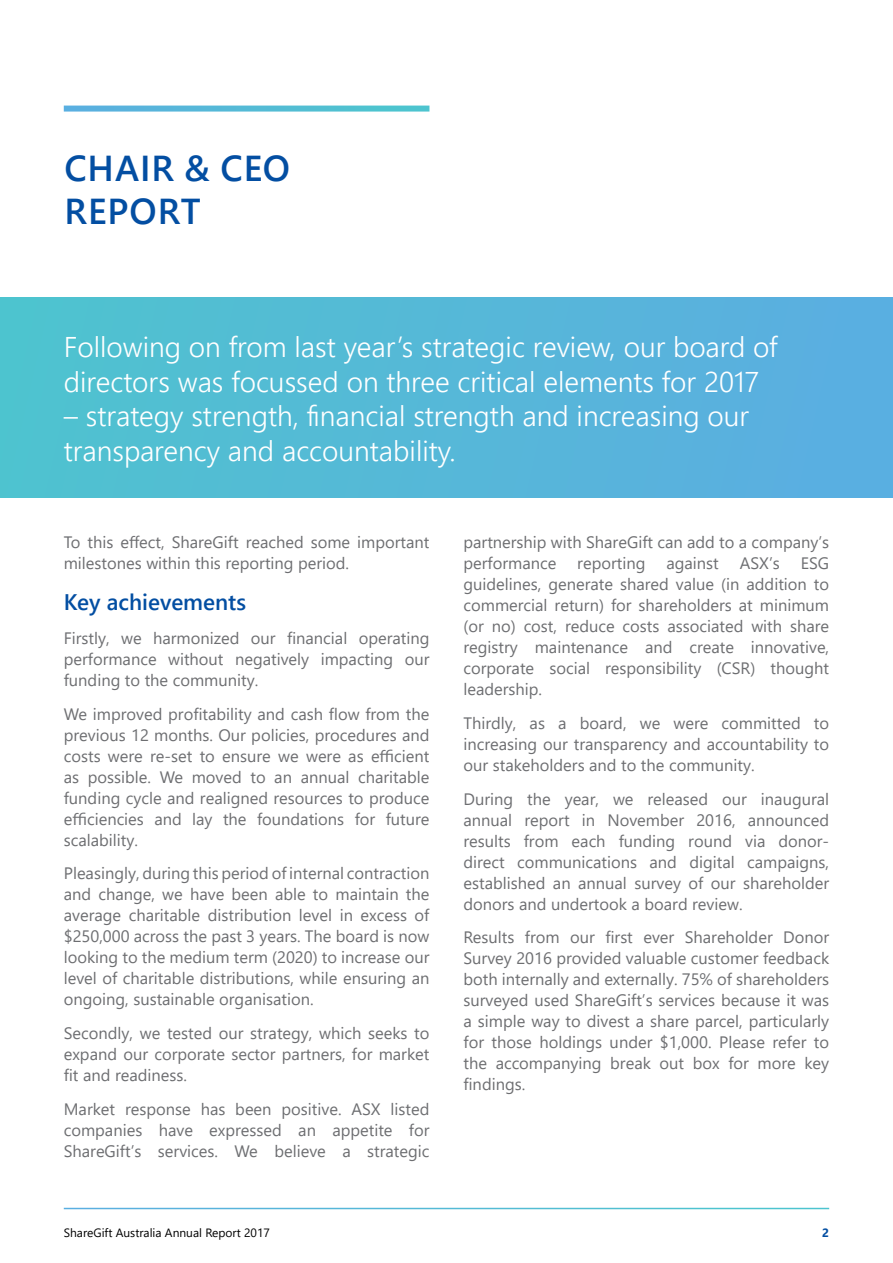
<style>
.page{position:relative;width:893px;height:1263px;background:#fff}
.page>*{position:absolute;margin:0;border:0;box-sizing:border-box;transform-origin:0 0}
.t1{font:600 36px/43.2px "Segoe UI";letter-spacing:.025em;color:#034ea2}
.t2{font:300 28.5px/34.5px "Segoe UI";color:#fff}
.t3{font:600 22.5px "Segoe UI";color:#034ea2}
.t4{font:16.5px/21px "Segoe UI";color:#6d6e71;text-align:justify}
.t5{font:12px "Segoe UI";color:#000}
.t6{font:700 12px "Segoe UI";color:#034ea2}
</style>
<div class="page">
<div style="left:0;top:298px;width:893px;height:199px;background:#56b8d8"></div>
<div style="left:64px;top:106px;width:365px;height:6px;background:#54bad6"></div>
<h1 class="t1" style="left:64px;top:144px;width:227px">CHAIR &amp; CEO<br>REPORT</h1>
<h2 class="t2" style="left:64px;top:327px;width:715px">Following on from last year’s strategic review, our board of directors was focussed on three critical elements for 2017</h2>
<h2 class="t2" style="left:64px;top:396px;width:687px">– strategy strength, financial strength and increasing our transparency and accountability.</h2>
<p class="t4" style="left:64px;top:530px;width:367px">To this effect, ShareGift reached some important milestones within this reporting period.</p>
<h3 class="t3" style="left:64px;top:581px;width:184px">Key achievements</h3>
<p class="t4" style="left:64px;top:626px;width:367px">Firstly, we harmonized our financial operating performance without negatively impacting our funding to the community.</p>
<p class="t4" style="left:64px;top:702px;width:367px">We improved profitability and cash flow from the previous 12 months. Our policies, procedures and costs were re-set to ensure we were as efficient as possible. We moved to an annual charitable funding cycle and realigned resources to produce efficiencies and lay the foundations for future scalability.</p>
<p class="t4" style="left:64px;top:862px;width:367px">Pleasingly, during this period of internal contraction and change, we have been able to maintain the average charitable distribution level in excess of $250,000 across the past 3 years. The board is now looking to the medium term (2020) to increase our level of charitable distributions, while ensuring an ongoing, sustainable organisation.</p>
<p class="t4" style="left:64px;top:1021px;width:367px">Secondly, we tested our strategy, which seeks to expand our corporate sector partners, for market fit and readiness.</p>
<p class="t4" style="left:64px;top:1097px;width:367px">Market response has been positive. ASX listed companies have expressed an appetite for ShareGift’s services. We believe a strategic</p>
<p class="t4" style="left:463px;top:530px;width:367px">partnership with ShareGift can add to a company’s performance</p>
<p class="t4" style="left:577px;top:551px;width:70px">reporting</p>
<p class="t4" style="left:666px;top:551px;width:54px">against</p>
<p class="t4" style="left:740px;top:551px;width:41px">ASX’s</p>
<p class="t4" style="left:463px;top:551px;width:367px;text-indent:337px">ESG guidelines, generate shared value (in addition to commercial return) for shareholders at minimum (or no) cost, reduce costs associated with share registry maintenance and create innovative, corporate social responsibility (CSR) thought leadership.</p>
<p class="t4" style="left:463px;top:711px;width:367px">Thirdly, as a board, we were committed to increasing our transparency and accountability to our stakeholders and to the community.</p>
<p class="t4" style="left:463px;top:787px;width:367px">During the year, we released our inaugural annual report in November 2016, announced results from each funding round via donor&shy;direct communications and digital campaigns, established an annual survey of our shareholder donors and undertook a board review.</p>
<p class="t4" style="left:463px;top:925px;width:367px">Results from our first ever Shareholder Donor Survey 2016 provided valuable customer feedback both internally and externally. 75% of shareholders surveyed used ShareGift’s services because it was a simple way to divest a share parcel, particularly for those holdings under $1,000. Please refer to the accompanying break out box for more key findings.</p>
<p class="t5" style="left:64px;top:1221px;width:208px">ShareGift Australia Annual Report 2017</p>
<p class="t6" style="left:822px;top:1221px;width:8px">2</p>
</div>
